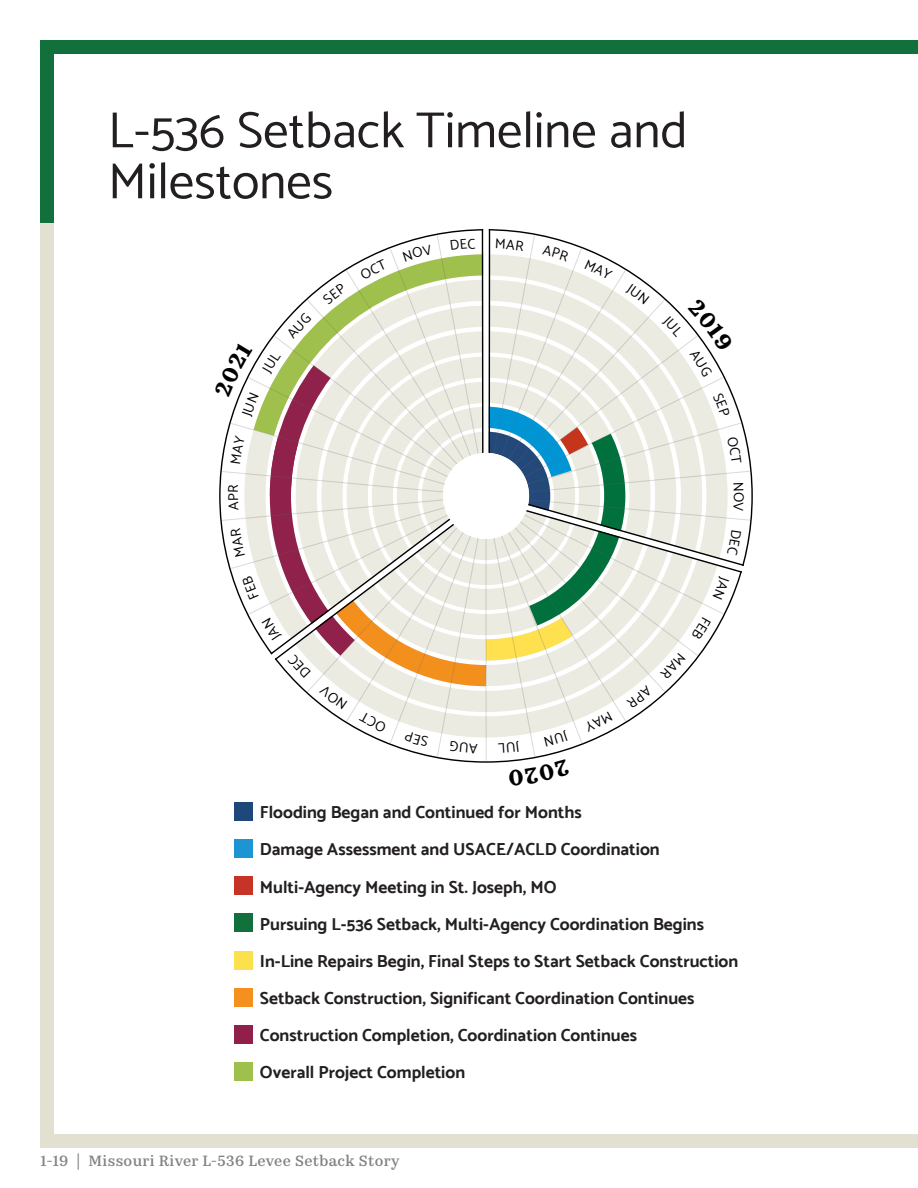
<style>
.page{position:relative;width:918px;height:1188px;background:#fff}
.page>*{position:absolute;margin:0;border:0;box-sizing:border-box;transform-origin:0 0}
.Header_1{font:51px/51px "Catamaran";color:#231f20}
.Body_Text{font:700 17.4px "Catamaran";color:#231f20}
.t1{font:500 15px "Kazimir Text";letter-spacing:.025em;color:#808285}
</style>
<div class="page">
<div style="left:40px;top:40px;width:878px;height:183px;background:#12703c"></div>
<div style="left:40px;top:223px;width:878px;height:925px;background:#e1e0d1"></div>
<div style="left:54px;top:54px;width:864px;height:1080px;background:#fff"></div>
<hr style="left:482px;top:229px;width:2px;height:267px;background:#000">
<hr style="left:488px;top:229px;width:2px;height:267px;background:#000">
<div style="left:234px;top:988px;width:19px;height:18px;background:#f3901f"></div>
<div style="left:234px;top:877px;width:19px;height:18px;background:#c53427"></div>
<div style="left:234px;top:802px;width:19px;height:19px;background:#1d4879"></div>
<div style="left:234px;top:1025px;width:19px;height:19px;background:#901f4a"></div>
<div style="left:234px;top:914px;width:19px;height:18px;background:#12703c"></div>
<div style="left:234px;top:839px;width:19px;height:19px;background:#1d95d3"></div>
<div style="left:234px;top:1062px;width:19px;height:19px;background:#a0c04c"></div>
<div style="left:234px;top:951px;width:19px;height:18px;background:#fbe14e"></div>
<svg style="left:219px;top:235px;width:533px;height:528px"></svg>
<p class="Header_1" style="left:108px;top:104px;width:581px">L-536 Setback Timeline and<br>Milestones</p>
<p class="Body_Text" style="left:260px;top:802px;width:323px">Flooding Began and Continued for Months</p>
<p class="Body_Text" style="left:260px;top:839px;width:401px">Damage Assessment and USACE/ACLD Coordination</p>
<p class="Body_Text" style="left:260px;top:876px;width:298px">Multi-Agency Meeting in St. Joseph, MO</p>
<p class="Body_Text" style="left:260px;top:913px;width:446px">Pursuing L-536 Setback, Multi-Agency Coordination Begins</p>
<p class="Body_Text" style="left:260px;top:951px;width:480px">In-Line Repairs Begin, Final Steps to Start Setback Construction</p>
<p class="Body_Text" style="left:260px;top:988px;width:436px">Setback Construction, Significant Coordination Continues</p>
<p class="Body_Text" style="left:260px;top:1025px;width:379px">Construction Completion, Coordination Continues</p>
<p class="Body_Text" style="left:260px;top:1062px;width:207px">Overall Project Completion</p>
<p class="t1" style="left:40px;top:1150px;width:360px">1-19 | Missouri River L-536 Levee Setback Story</p>
</div>
